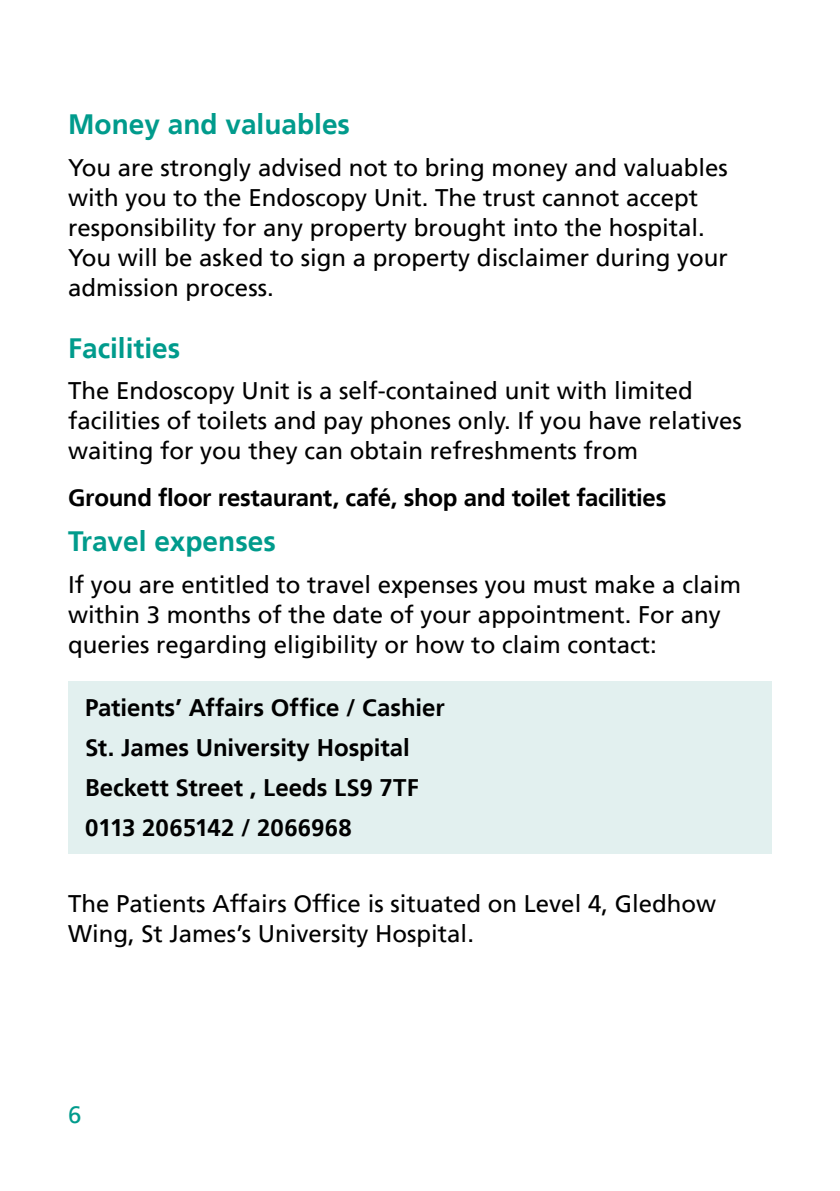
<style>
.page{position:relative;width:840px;height:1191px;background:#fff}
.page>*{position:absolute;margin:0;border:0;box-sizing:border-box;transform-origin:0 0}
.Main_Headings{font:700 28px "Frutiger LT";color:#009b8c}
.Body_Text{font:24px/30px "Frutiger LT";color:#000}
.Body_Text-2{font:700 24px "Frutiger LT";letter-spacing:-.005em;color:#000}
.t1{font:24px "Frutiger LT";color:#009b8c}
</style>
<div class="page">
<div style="left:68px;top:681px;width:703px;height:172px;background:#e2f0ef"></div>
<p class="Main_Headings" style="left:68px;top:108px;width:283px">Money and valuables</p>
<p class="Body_Text" style="left:68px;top:153px;width:661px">You are strongly advised not to bring money and valuables with you to the Endoscopy Unit. The trust cannot accept responsibility for any property brought into the hospital.<br>You will be asked to sign a property disclaimer during your admission process.</p>
<p class="Main_Headings" style="left:68px;top:331px;width:114px">Facilities</p>
<p class="Body_Text" style="left:68px;top:376px;width:675px">The Endoscopy Unit is a self-contained unit with limited facilities of toilets and pay phones only. If you have relatives waiting for you they can obtain refreshments from</p>
<p class="Body_Text-2" style="left:68px;top:484px;width:599px">Ground floor restaurant, café, shop and toilet facilities</p>
<p class="Main_Headings" style="left:68px;top:525px;width:209px">Travel expenses</p>
<p class="Body_Text" style="left:68px;top:569px;width:674px">If you are entitled to travel expenses you must make a claim within 3 months of the date of your appointment. For any queries regarding eligibility or how to claim contact:</p>
<p class="Body_Text-2" style="left:85px;top:693px;width:361px">Patients’ Affairs Office / Cashier</p>
<p class="Body_Text-2" style="left:85px;top:733px;width:326px">St. James University Hospital</p>
<p class="Body_Text-2" style="left:85px;top:773px;width:335px">Beckett Street , Leeds LS9 7TF</p>
<p class="Body_Text-2" style="left:85px;top:814px;width:268px">0113 2065142 / 2066968</p>
<p class="Body_Text" style="left:68px;top:888px;width:649px">The Patients Affairs Office is situated on Level 4, Gledhow<br>Wing, St James’s University Hospital.</p>
<p class="t1" style="left:68px;top:1101px;width:15px">6</p>
</div>
